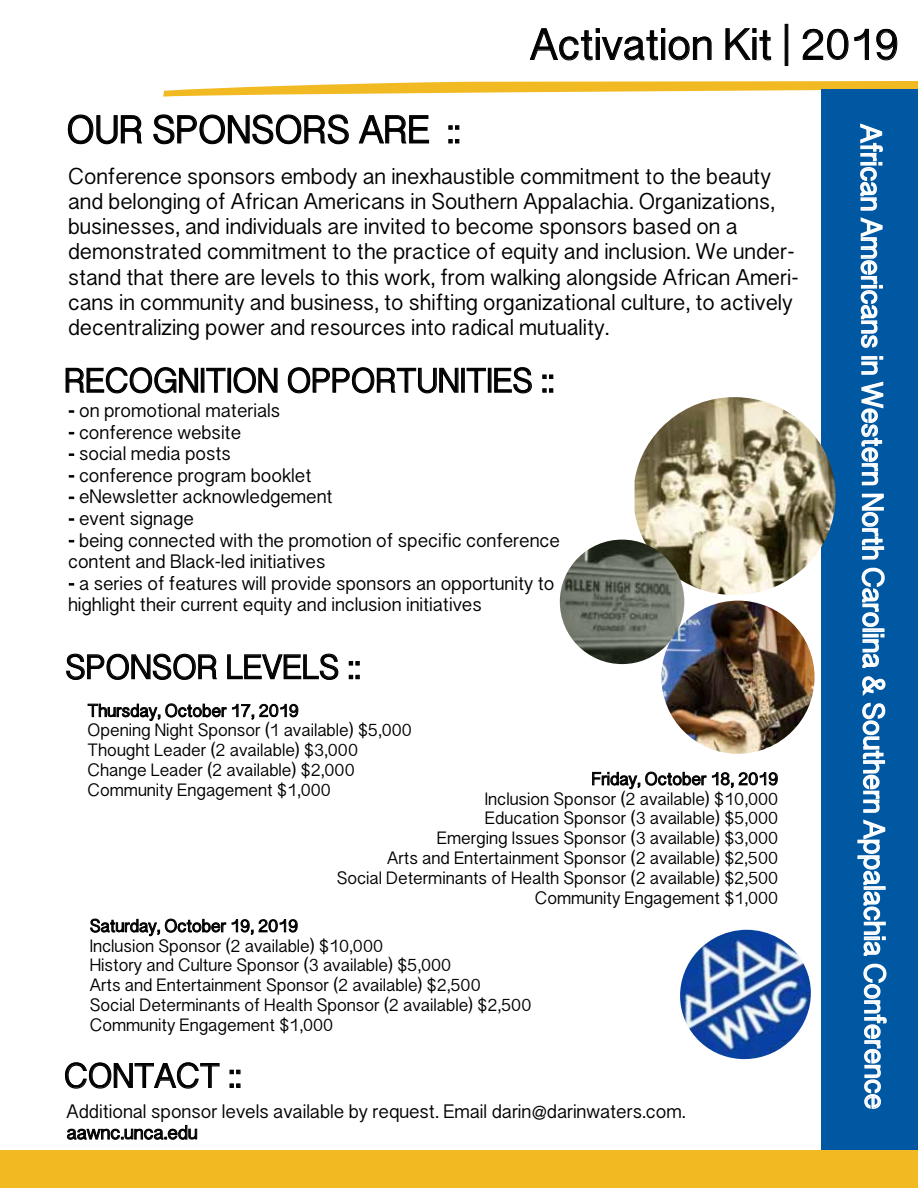
<style>
.page{position:relative;width:918px;height:1188px;background:#fff}
.page>*{position:absolute;margin:0;border:0;box-sizing:border-box;transform-origin:0 0}
.t1{font:700 40.5px "Sinhala Sangam MN";color:#000}
.t2{font:700 36px "Sinhala Sangam MN";color:#000}
.t3{font:700 31.5px "Sinhala Sangam MN";color:#000}
.t4{font:700 27px "Sinhala Sangam MN";letter-spacing:-.005em;color:#fff}
.t5{font:700 21px/25.2px "Sinhala Sangam MN";color:#000}
.t6{font:700 18px/21.6px "Sinhala Sangam MN";color:#000}
.t7{font:700 16.5px/19.8px "Sinhala Sangam MN";color:#000}
.s1{font-size:31.5px}
</style>
<div class="page">
<svg style="left:529px;top:28px;width:183px;height:33px"></svg>
<svg style="left:725px;top:28px;width:46px;height:33px"></svg>
<svg style="left:802px;top:29px;width:67px;height:31px"></svg>
<svg style="left:876px;top:29px;width:22px;height:32px"></svg>
<svg style="left:67px;top:114px;width:75px;height:31px"></svg>
<svg style="left:153px;top:114px;width:196px;height:31px"></svg>
<svg style="left:358px;top:115px;width:72px;height:29px"></svg>
<svg style="left:448px;top:125px;width:11px;height:5px"></svg>
<svg style="left:448px;top:139px;width:11px;height:4px"></svg>
<svg style="left:66px;top:653px;width:151px;height:27px"></svg>
<svg style="left:227px;top:653px;width:112px;height:27px"></svg>
<svg style="left:349px;top:661px;width:11px;height:4px"></svg>
<svg style="left:349px;top:675px;width:11px;height:4px"></svg>
<svg style="left:65px;top:367px;width:134px;height:27px"></svg>
<div style="left:201px;top:368px;width:3px;height:25px;border:1px solid #000"></div>
<svg style="left:206px;top:367px;width:20px;height:26px"></svg>
<div style="left:227px;top:368px;width:4px;height:25px;border:1px solid #000"></div>
<svg style="left:233px;top:367px;width:45px;height:27px"></svg>
<svg style="left:287px;top:367px;width:172px;height:27px"></svg>
<div style="left:461px;top:368px;width:4px;height:25px;border:1px solid #000"></div>
<svg style="left:466px;top:367px;width:20px;height:26px"></svg>
<div style="left:488px;top:368px;width:3px;height:25px;border:1px solid #000"></div>
<svg style="left:494px;top:367px;width:38px;height:27px"></svg>
<svg style="left:542px;top:375px;width:11px;height:4px"></svg>
<svg style="left:542px;top:388px;width:11px;height:5px"></svg>
<svg style="left:65px;top:1062px;width:155px;height:27px"></svg>
<svg style="left:230px;top:1070px;width:11px;height:4px"></svg>
<svg style="left:230px;top:1084px;width:11px;height:4px"></svg>
<svg style="left:163px;top:81px;width:755px;height:16px"></svg>
<div style="left:822px;top:90px;width:96px;height:1098px;background:#0058a3"></div>
<div style="left:0;top:1150px;width:918px;height:38px;background:#f1ba23"></div>
<svg style="left:860px;top:123px;width:24px;height:252px"></svg>
<svg style="left:861px;top:381px;width:23px;height:105px"></svg>
<svg style="left:861px;top:493px;width:24px;height:67px"></svg>
<svg style="left:861px;top:567px;width:24px;height:60px"></svg>
<div style="left:862px;top:628px;width:23px;height:4px;border:2px solid #fff"></div>
<svg style="left:862px;top:634px;width:23px;height:35px"></svg>
<svg style="left:857px;top:676px;width:29px;height:280px"></svg>
<svg style="left:863px;top:963px;width:24px;height:146px"></svg>
<svg style="left:69px;top:410px;width:5px;height:3px"></svg>
<svg style="left:69px;top:518px;width:5px;height:3px"></svg>
<svg style="left:87px;top:703px;width:212px;height:18px"></svg>
<svg style="left:592px;top:771px;width:186px;height:19px"></svg>
<svg style="left:90px;top:918px;width:208px;height:19px"></svg>
<svg style="left:67px;top:1125px;width:130px;height:15px"></svg>
<img style="left:680px;top:930px;width:131px;height:130px">
<svg style="left:756px;top:1026px;width:34px;height:26px"></svg>
<img style="left:635px;top:397px;width:201px;height:198px">
<img style="left:560px;top:540px;width:124px;height:124px;border-radius:62px">
<img style="left:661px;top:601px;width:154px;height:153px;border-radius:77px">
<h1 class="t1" style="left:530px;top:14px;width:371px">Activation Kit | 2019</h1>
<h2 class="t2" style="left:67px;top:102px;width:395px">OUR SPONSORS ARE <span class="s1">::</span></h2>
<p class="t5" style="left:68px;top:163px;width:732px">Conference sponsors embody an inexhaustible commitment to the beauty and belonging of African Americans in Southern Appalachia. Organizations, businesses, and individuals are invited to become sponsors based on a demonstrated commitment to the practice of equity and inclusion. We under&shy;stand that there are levels to this work, from walking alongside African Ameri&shy;cans in community and business, to shifting organizational culture, to actively decentralizing power and resources into radical mutuality.</p>
<h3 class="t3" style="left:64px;top:356px;width:491px">RECOGNITION OPPORTUNITIES ::</h3>
<p class="t6" style="left:68px;top:399px;width:213px">- on promotional materials</p>
<p class="t6" style="left:68px;top:421px;width:175px">- conference website</p>
<p class="t6" style="left:68px;top:442px;width:164px">- social media posts</p>
<p class="t6" style="left:68px;top:464px;width:245px">- conference program booklet</p>
<p class="t6" style="left:68px;top:485px;width:266px">- eNewsletter acknowledgement</p>
<p class="t6" style="left:68px;top:507px;width:127px">- event signage</p>
<p class="t6" style="left:68px;top:529px;width:493px">- being connected with the promotion of specific conference content and Black-led initiatives</p>
<p class="t6" style="left:68px;top:572px;width:488px">- a series of features will provide sponsors an opportunity to highlight their current equity and inclusion initiatives</p>
<h3 class="t3" style="left:65px;top:643px;width:297px">SPONSOR LEVELS ::</h3>
<p class="t7" style="left:88px;top:700px;width:326px">Thursday, October 17, 2019<br>Opening Night Sponsor (1 available) $5,000<br>Thought Leader (2 available) $3,000<br>Change Leader (2 available) $2,000<br>Community Engagement $1,000</p>
<p class="t7" style="left:337px;top:768px;width:443px;text-align:right">Friday, October 18, 2019<br>Inclusion Sponsor (2 available) $10,000<br>Education Sponsor (3 available) $5,000<br>Emerging Issues Sponsor (3 available) $3,000<br>Arts and Entertainment Sponsor (2 available) $2,500<br>Social Determinants of Health Sponsor (2 available) $2,500<br>Community Engagement $1,000</p>
<p class="t7" style="left:90px;top:915px;width:443px">Saturday, October 19, 2019<br>Inclusion Sponsor (2 available) $10,000<br>History and Culture Sponsor (3 available) $5,000<br>Arts and Entertainment Sponsor (2 available) $2,500<br>Social Determinants of Health Sponsor (2 available) $2,500<br>Community Engagement $1,000</p>
<h3 class="t3" style="left:64px;top:1052px;width:179px">CONTACT ::</h3>
<p class="t6" style="left:67px;top:1100px;width:620px">Additional sponsor levels available by request. Email darin@darinwaters.com. aawnc.unca.edu</p>
<h3 class="t4" style="left:894px;top:124px;width:987px;rotate:90deg">African Americans in Western North Carolina &amp; Southern Appalachia Conference</h3>
</div>
